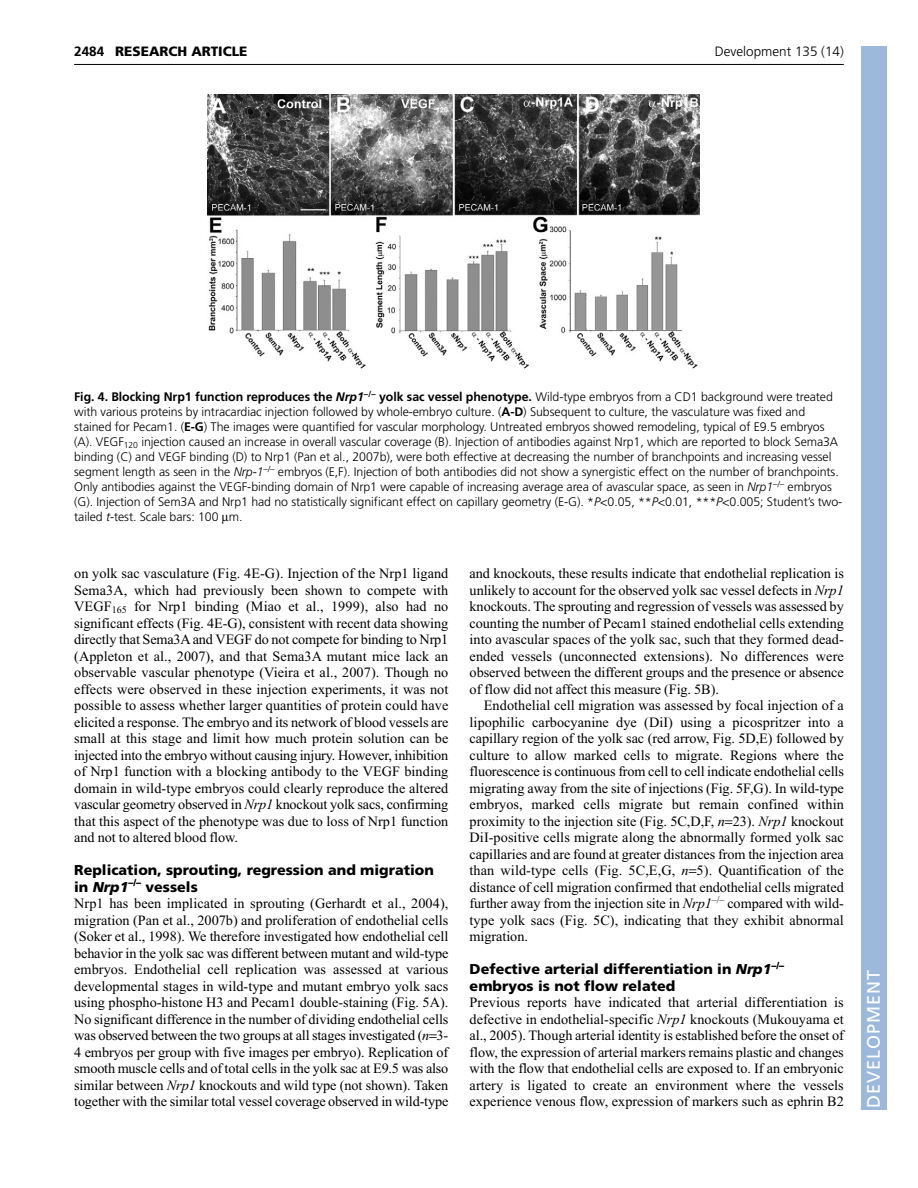
<style>
.page{position:relative;width:918px;height:1188px;background:#fff}
.page>*{position:absolute;margin:0;border:0;box-sizing:border-box;transform-origin:0 0}
.t1{font:18px "Frutiger LT Std";letter-spacing:.055em;color:#fff}
.t2{font:14.25px/16.5px "Times New Roman";letter-spacing:-.005em;color:#000;text-align:justify}
.t3{font:900 14.25px/16.5px "Frutiger LT Std";color:#000}
.t4{font:300 13.5px "Frutiger LT Std";color:#000}
.t5{font:900 13.5px "Frutiger LT Std";color:#000}
.t6{font:700 13.5px "Frutiger LT Std";color:#000}
.t7{font:300 12.3px/15px "Frutiger LT Std";letter-spacing:-.005em;color:#000}
.s1{font-weight:700}
.s2{font-weight:700;font-style:italic}
.s3{font-style:italic}
</style>
<div class="page">
<hr style="left:74px;top:64px;width:770px;height:1px;background:#000">
<img style="left:208px;top:95px;width:491px;height:274px">
<div style="left:861px;top:46px;width:25px;height:1064px;background:#9cb9db"></div>
<p class="t6" style="left:74px;top:46px;width:32px">2484</p>
<p class="t5" style="left:115px;top:46px;width:134px">RESEARCH ARTICLE</p>
<p class="t4" style="left:715px;top:46px;width:131px">Development 135 (14)</p>
<p class="t7" style="left:74px;top:391px;width:770px"><span class="s1">Fig. 4. Blocking Nrp1 function reproduces the</span> <span class="s2">Nrp1</span><sup>–/–</sup> <span class="s1">yolk sac vessel phenotype.</span> Wild-type embryos from a CD1 background were treated with various proteins by intracardiac injection followed by whole-embryo culture. (<span class="s1">A-D</span>) Subsequent to culture, the vasculature was fixed and stained for Pecam1. (<span class="s1">E-G</span>) The images were quantified for vascular morphology. Untreated embryos showed remodeling, typical of E9.5 embryos (A). VEGF<sub>120</sub> injection caused an increase in overall vascular coverage (B). Injection of antibodies against Nrp1, which are reported to block Sema3A binding (C) and VEGF binding (D) to Nrp1 (Pan et al., 2007b), were both effective at decreasing the number of branchpoints and increasing vessel segment length as seen in the <span class="s3">Nrp-1</span><sup>–/–</sup> embryos (E,F). Injection of both antibodies did not show a synergistic effect on the number of branchpoints.<br>Only antibodies against the VEGF-binding domain of Nrp1 were capable of increasing average area of avascular space, as seen in <span class="s3">Nrp1</span><sup>–/–</sup> embryos (G). Injection of Sem3A and Nrp1 had no statistically significant effect on capillary geometry (E-G). *<span class="s3">P</span>&lt;0.05, **<span class="s3">P</span>&lt;0.01, ***<span class="s3">P</span>&lt;0.005; Student’s two&shy;tailed <span class="s3">t</span>-test. Scale bars: 100 m.</p>
<p class="t2" style="left:74px;top:567px;width:376px">on yolk sac vasculature (Fig. 4E-G). Injection of the Nrp1 ligand Sema3A, which had previously been shown to compete with VEGF<sub>165</sub> for Nrp1 binding (Miao et al., 1999), also had no significant effects (Fig. 4E-G), consistent with recent data showing directly that Sema3A and VEGF do not compete for binding to Nrp1 (Appleton et al., 2007), and that Sema3A mutant mice lack an observable vascular phenotype (Vieira et al., 2007). Though no effects were observed in these injection experiments, it was not possible to assess whether larger quantities of protein could have elicited a response. The embryo and its network of blood vessels are small at this stage and limit how much protein solution can be injected into the embryo without causing injury. However, inhibition of Nrp1 function with a blocking antibody to the VEGF binding domain in wild-type embryos could clearly reproduce the altered vascular geometry observed in <span class="s3">Nrp1</span> knockout yolk sacs, confirming that this aspect of the phenotype was due to loss of Nrp1 function and not to altered blood flow.</p>
<p class="t3" style="left:74px;top:863px;width:361px">Replication, sprouting, regression and migration in <span class="s3">Nrp1</span><sup>–/–</sup> vessels</p>
<p class="t2" style="left:74px;top:897px;width:376px">Nrp1 has been implicated in sprouting (Gerhardt et al., 2004), migration (Pan et al., 2007b) and proliferation of endothelial cells (Soker et al., 1998). We therefore investigated how endothelial cell behavior in the yolk sac was different between mutant and wild-type embryos. Endothelial cell replication was assessed at various developmental stages in wild-type and mutant embryo yolk sacs using phospho-histone H3 and Pecam1 double-staining (Fig. 5A).<br>No significant difference in the number of dividing endothelial cells was observed between the two groups at all stages investigated (<span class="s3">n</span> 3- 4 embryos per group with five images per embryo). Replication of smooth muscle cells and of total cells in the yolk sac at E9.5 was also similar between <span class="s3">Nrp1</span> knockouts and wild type (not shown). Taken together with the similar total vessel coverage observed in wild-type</p>
<p class="t2" style="left:470px;top:567px;width:376px">and knockouts, these results indicate that endothelial replication is unlikely to account for the observed yolk sac vessel defects in <span class="s3">Nrp1 </span>knockouts. The sprouting and regression of vessels was assessed by counting the number of Pecam1 stained endothelial cells extending into avascular spaces of the yolk sac, such that they formed dead&shy;ended vessels (unconnected extensions). No differences were observed between the different groups and the presence or absence of flow did not affect this measure (Fig. 5B).</p>
<p class="t2" style="left:470px;top:699px;width:376px;text-indent:14px">Endothelial cell migration was assessed by focal injection of a lipophilic carbocyanine dye (DiI) using a picospritzer into a capillary region of the yolk sac (red arrow, Fig. 5D,E) followed by culture to allow marked cells to migrate. Regions where the fluorescence is continuous from cell to cell indicate endothelial cells migrating away from the site of injections (Fig. 5F,G). In wild-type embryos, marked cells migrate but remain confined within proximity to the injection site (Fig. 5C,D,F, <span class="s3">n</span> 23). <span class="s3">Nrp1</span> knockout DiI-positive cells migrate along the abnormally formed yolk sac capillaries and are found at greater distances from the injection area than wild-type cells (Fig. 5C,E,G, <span class="s3">n</span> 5). Quantification of the distance of cell migration confirmed that endothelial cells migrated further away from the injection site in <span class="s3">Nrp1</span><sup>–/–</sup> compared with wild&shy;type yolk sacs (Fig. 5C), indicating that they exhibit abnormal migration.</p>
<p class="t3" style="left:470px;top:962px;width:316px">Defective arterial differentiation in <span class="s3">Nrp1</span><sup>–/– </sup>embryos is not flow related</p>
<p class="t2" style="left:470px;top:996px;width:376px">Previous reports have indicated that arterial differentiation is defective in endothelial-specific <span class="s3">Nrp1</span> knockouts (Mukouyama et al., 2005). Though arterial identity is established before the onset of flow, the expression of arterial markers remains plastic and changes with the flow that endothelial cells are exposed to. If an embryonic artery is ligated to create an environment where the vessels experience venous flow, expression of markers such as ephrin B2</p>
<p class="t1" style="left:863px;top:1108px;width:140px;rotate:-90deg">DEVELOPMENT</p>
</div>
